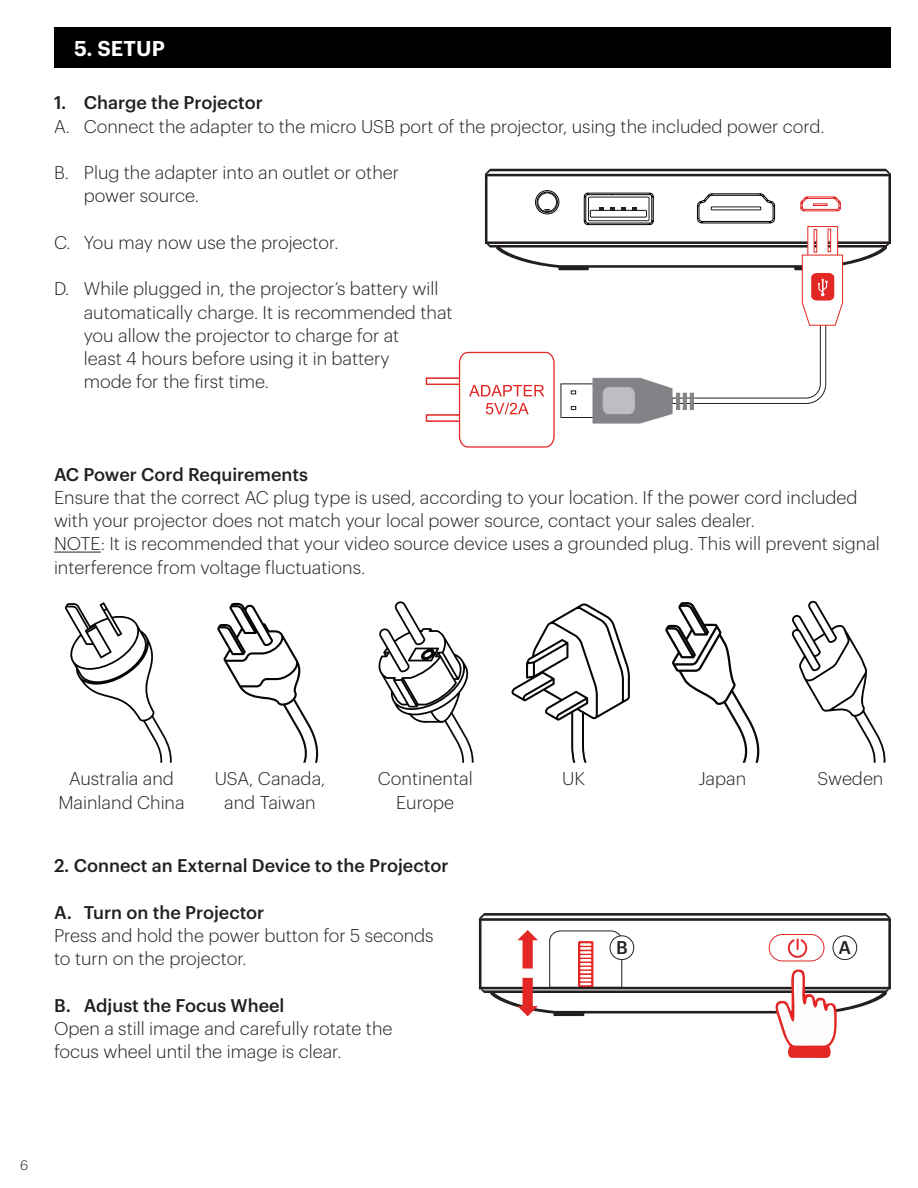
<style>
.page{position:relative;width:918px;height:1188px;background:#fff}
.page>*{position:absolute;margin:0;border:0;box-sizing:border-box;transform-origin:0 0}
.t1{font:600 21px "Graphik";letter-spacing:.005em;color:#fff}
.t2{font:300 18px/23.2px "Graphik";color:#231f20}
.t3{font:500 18px "Graphik";color:#231f20}
.t4{font:300 13.5px "Graphik";color:#231f20}
</style>
<div class="page">
<div style="left:54px;top:27px;width:837px;height:41px;background:#000001"></div>
<div style="left:426px;top:378px;width:39px;height:7px;border:1px solid #e22725"></div>
<div style="left:426px;top:414px;width:39px;height:8px;border:1px solid #e22725"></div>
<svg style="left:458px;top:169px;width:433px;height:279px"></svg>
<svg style="left:479px;top:913px;width:412px;height:145px"></svg>
<div style="left:833px;top:936px;width:24px;height:24px;background:#fff;border-radius:50%"></div>
<div style="left:833px;top:935px;width:24px;height:25px;border:1px solid #231f20;border-radius:50%"></div>
<div style="left:610px;top:936px;width:24px;height:24px;background:#fff;border-radius:50%"></div>
<div style="left:610px;top:935px;width:24px;height:25px;border:1px solid #231f20;border-radius:50%"></div>
<svg style="left:65px;top:602px;width:107px;height:161px"></svg>
<svg style="left:217px;top:603px;width:102px;height:160px"></svg>
<svg style="left:379px;top:601px;width:95px;height:162px"></svg>
<svg style="left:512px;top:603px;width:118px;height:160px"></svg>
<svg style="left:665px;top:602px;width:95px;height:161px"></svg>
<svg style="left:792px;top:601px;width:94px;height:162px"></svg>
<hr style="left:54px;top:552px;width:47px;height:1px;background:#231f20">
<p class="t1" style="left:74px;top:32px;width:92px">5. SETUP</p>
<p class="t3" style="left:54px;top:89px;width:210px">1. Charge the Projector</p>
<p class="t2" style="left:54px;top:113px;width:772px">A. Connect the adapter to the micro USB port of the projector, using the included power cord.</p>
<p class="t2" style="left:84px;top:159px;width:317px;text-indent:-30px">B. Plug the adapter into an outlet or other power source.</p>
<p class="t2" style="left:54px;top:229px;width:286px">C. You may now use the projector.</p>
<p class="t2" style="left:84px;top:276px;width:370px;text-indent:-30px">D. While plugged in, the projector’s battery will automatically charge. It is recommended that you allow the projector to charge for at<br>least 4 hours before using it in battery<br>mode for the first time.</p>
<p class="t3" style="left:54px;top:460px;width:256px">AC Power Cord Requirements</p>
<p class="t2" style="left:54px;top:484px;width:827px">Ensure that the correct AC plug type is used, according to your location. If the power cord included with your projector does not match your local power source, contact your sales dealer.<br>NOTE: It is recommended that your video source device uses a grounded plug. This will prevent signal interference from voltage fluctuations.</p>
<p class="t2" style="left:58px;top:766px;width:128px;text-align:center">Australia and<br>Mainland China</p>
<p class="t2" style="left:215px;top:766px;width:112px;text-align:center">USA, Canada, and Taiwan</p>
<p class="t2" style="left:378px;top:766px;width:96px;text-align:center">Continental<br>Europe</p>
<p class="t2" style="left:562px;top:766px;width:25px">UK</p>
<p class="t2" style="left:698px;top:766px;width:49px">Japan</p>
<p class="t2" style="left:818px;top:766px;width:67px">Sweden</p>
<p class="t3" style="left:54px;top:852px;width:396px">2. Connect an External Device to the Projector</p>
<p class="t3" style="left:54px;top:898px;width:212px">A. Turn on the Projector</p>
<p class="t2" style="left:54px;top:922px;width:381px">Press and hold the power button for 5 seconds to turn on the projector.</p>
<p class="t3" style="left:54px;top:991px;width:232px">B. Adjust the Focus Wheel</p>
<p class="t2" style="left:54px;top:1015px;width:340px">Open a still image and carefully rotate the focus wheel until the image is clear.</p>
<p class="t3" style="left:616px;top:934px;width:13px">B</p>
<p class="t3" style="left:839px;top:934px;width:14px">A</p>
<p class="t4" style="left:20px;top:1155px;width:10px">6</p>
</div>
